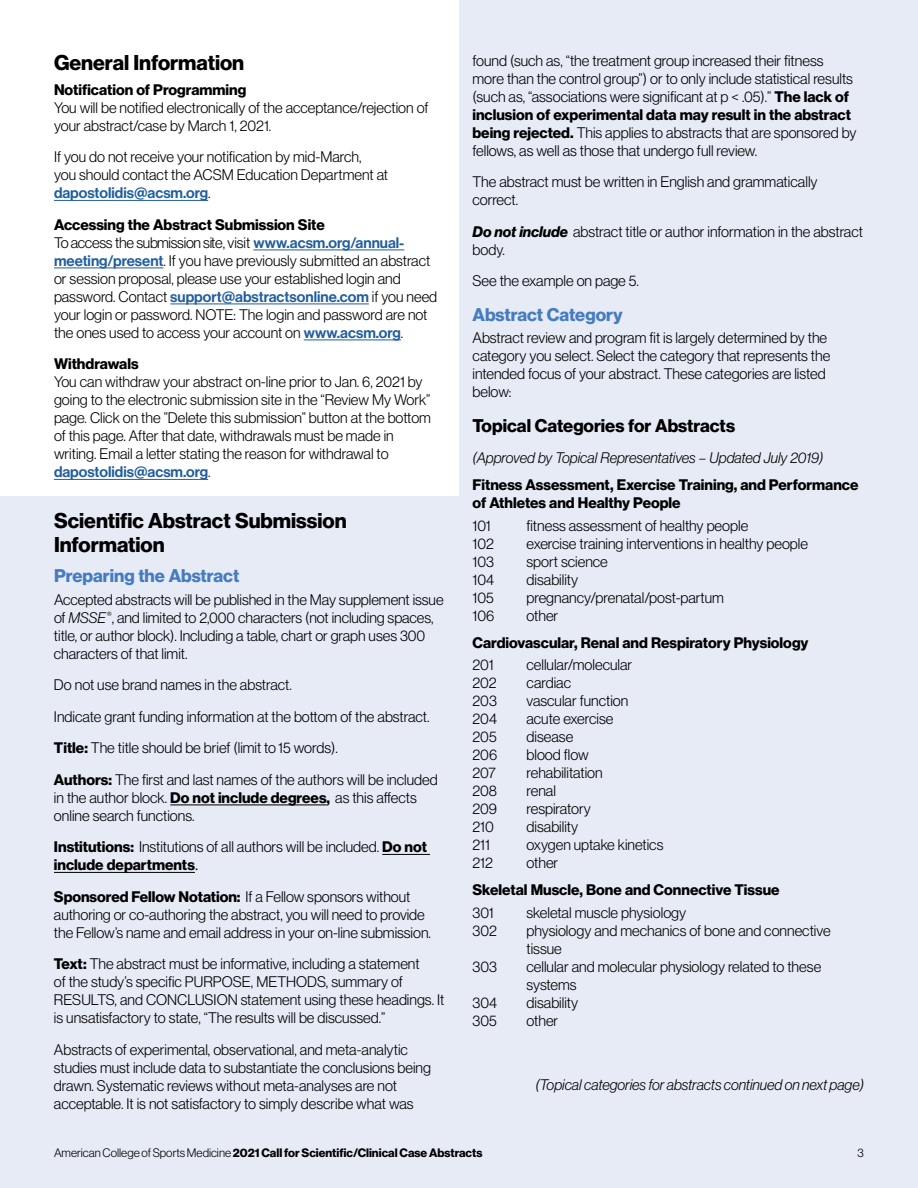
<style>
.page{position:relative;width:918px;height:1188px;background:#fff}
.page>*{position:absolute;margin:0;border:0;box-sizing:border-box;transform-origin:0 0}
.t1{font:21px/24px "N Haas Grotesk DS Pro 75 Bd";color:#000}
.t2{font:18px "N Haas Grotesk DS Pro 75 Bd";color:#457cbf}
.t3{font:18px "N Haas Grotesk DS Pro 75 Bd";color:#000}
.t4{font:15px/18px "N Haas Grotesk DS Pro 45 Lt";color:#000}
.t5{font:15px/31.5px "N Haas Grotesk DS Pro 75 Bd";color:#000}
.t6{font:15px "N Haas Grotesk DS Pro 46 Lt It";color:#000}
.t7{font:15px "N Haas Grotesk DS Pro 65 Md";color:#215e9e}
.t8{font:12px "N Haas Grotesk DS Pro 75 Bd";color:#000}
.t9{font:12px "N Haas Grotesk DS Pro 45 Lt";color:#000}
.s1{font-family:"N Haas Grotesk DS Pro 45 Lt";color:#000}
.s2{font-family:"N Haas Grotesk DS Pro 65 Md";color:#215e9e}
.s3{font-family:"N Haas Grotesk DS Pro 46 Lt It"}
.s4{font-family:"N Haas Grotesk DS Pro 75 Bd"}
.s5{font-family:"Adobe Caslon"}
.s6{font-family:"N Haas Grotesk DS Pro 45 Lt"}
.s7{font-family:"N Haas Grotesk DS Pro 76 Bd It"}
</style>
<div class="page">
<div style="left:0;top:497px;width:459px;height:691px;background:#e7ebf6"></div>
<div style="left:459px;top:0;width:459px;height:1188px;background:#e7ebf6"></div>
<hr style="left:54px;top:200px;width:154px;height:1px;background:#215e9e">
<hr style="left:253px;top:250px;width:151px;height:1px;background:#215e9e">
<hr style="left:54px;top:268px;width:110px;height:1px;background:#215e9e">
<hr style="left:170px;top:304px;width:199px;height:1px;background:#215e9e">
<hr style="left:304px;top:340px;width:97px;height:1px;background:#215e9e">
<hr style="left:54px;top:479px;width:154px;height:1px;background:#215e9e">
<hr style="left:170px;top:805px;width:157px;height:1px;background:#000">
<hr style="left:382px;top:854px;width:48px;height:1px;background:#000">
<hr style="left:54px;top:872px;width:141px;height:1px;background:#000">
<h1 class="t1" style="left:54px;top:51px;width:192px">General Information</h1>
<p class="t5" style="left:54px;top:74px;width:194px">Notification of Programming</p>
<p class="t4" style="left:54px;top:99px;width:376px">You will be notified electronically of the acceptance/rejection of your abstract/case by March 1, 2021.</p>
<p class="t4" style="left:54px;top:148px;width:336px">If you do not receive your notification by mid-March,<br>you should contact the ACSM Education Department at</p>
<p class="t7" style="left:54px;top:184px;width:158px">dapostolidis@acsm.org<span class="s1">.</span></p>
<p class="t5" style="left:54px;top:209px;width:272px">Accessing the Abstract Submission Site</p>
<p class="t4" style="left:54px;top:234px;width:378px">To access the submission site, visit <span class="s2">www.acsm.org/annual&shy;meeting/present</span>. If you have previously submitted an abstract or session proposal, please use your established login and</p>
<p class="t7" style="left:54px;top:288px;width:385px"><span class="s1">password. Contact</span> support@abstractsonline.com <span class="s1">if you need</span></p>
<p class="t4" style="left:54px;top:306px;width:375px">your login or password. NOTE: The login and password are not the ones used to access your account on <span class="s2">www.acsm.org</span>.</p>
<p class="t5" style="left:54px;top:349px;width:86px">Withdrawals</p>
<p class="t4" style="left:54px;top:373px;width:379px">You can withdraw your abstract on-line prior to Jan. 6, 2021 by going to the electronic submission site in the “Review My Work” page. Click on the ”Delete this submission” button at the bottom of this page. After that date, withdrawals must be made in writing. Email a letter stating the reason for withdrawal to</p>
<p class="t7" style="left:54px;top:463px;width:158px">dapostolidis@acsm.org<span class="s1">.</span></p>
<h1 class="t1" style="left:54px;top:509px;width:294px">Scientific Abstract Submission<br>Information</h1>
<p class="t2" style="left:54px;top:566px;width:187px">Preparing the Abstract</p>
<p class="t4" style="left:54px;top:591px;width:391px">Accepted abstracts will be published in the May supplement issue of <span class="s3">MSSE</span><sup>®</sup>, and limited to 2,000 characters (not including spaces, title, or author block). Including a table, chart or graph uses 300 characters of that limit.</p>
<p class="t4" style="left:54px;top:669px;width:385px;line-height:31.5px">Do not use brand names in the abstract.<br>Indicate grant funding information at the bottom of the abstract.<br><span class="s4">Title:</span> The title should be brief (limit to 15 words).<br><span class="s4">Authors:</span> The first and last names of the authors will be included</p>
<p class="t4" style="left:54px;top:789px;width:364px">in the author block. <span class="s4">Do not include degrees,</span> as this affects online search functions.</p>
<p class="t4" style="left:54px;top:838px;width:374px"><span class="s4">Institutions:</span> Institutions of all authors will be included. <span class="s4">Do not</span></p>
<p class="t5" style="left:54px;top:850px;width:358px">include departments<span class="s5">.<br></span>Sponsored Fellow Notation: <span class="s6">If a Fellow sponsors without</span></p>
<p class="t4" style="left:54px;top:906px;width:378px">authoring or co-authoring the abstract, you will need to provide the Fellow’s name and email address in your on-line submission.</p>
<p class="t4" style="left:54px;top:955px;width:392px"><span class="s4">Text:</span> The abstract must be informative, including a statement<br>of the study’s specific PURPOSE, METHODS, summary of RESULTS, and CONCLUSION statement using these headings. It is unsatisfactory to state, “The results will be discussed.”</p>
<p class="t4" style="left:54px;top:1041px;width:379px">Abstracts of experimental, observational, and meta-analytic studies must include data to substantiate the conclusions being drawn. Systematic reviews without meta-analyses are not acceptable. It is not satisfactory to simply describe what was</p>
<p class="t4" style="left:472px;top:51px;width:382px">found (such as, “the treatment group increased their fitness more than the control group”) or to only include statistical results (such as, “associations were significant at p &lt; .05).” <span class="s4">The lack of</span></p>
<p class="t5" style="left:472px;top:99px;width:380px">inclusion of experimental data may result in the abstract</p>
<p class="t4" style="left:472px;top:123px;width:386px"><span class="s4">being rejected.</span> This applies to abstracts that are sponsored by fellows, as well as those that undergo full review.</p>
<p class="t4" style="left:472px;top:173px;width:347px">The abstract must be written in English and grammatically correct.</p>
<p class="t4" style="left:472px;top:222px;width:392px"><span class="s7">Do not include</span> abstract title or author information in the abstract body.</p>
<p class="t4" style="left:472px;top:272px;width:168px">See the example on page 5.</p>
<p class="t2" style="left:472px;top:304px;width:152px">Abstract Category</p>
<p class="t4" style="left:472px;top:329px;width:359px">Abstract review and program fit is largely determined by the category you select. Select the category that represents the intended focus of your abstract. These categories are listed below:</p>
<p class="t3" style="left:472px;top:415px;width:264px">Topical Categories for Abstracts</p>
<p class="t6" style="left:472px;top:449px;width:352px">(Approved by Topical Representatives – Updated July 2019)</p>
<p class="t5" style="left:472px;top:476px;width:387px;line-height:18px">Fitness Assessment, Exercise Training, and Performance of Athletes and Healthy People</p>
<p class="t4" style="left:472px;top:516px;width:20px">101</p>
<p class="t4" style="left:526px;top:516px;width:223px">fitness assessment of healthy people</p>
<p class="t4" style="left:472px;top:534px;width:23px">102</p>
<p class="t4" style="left:526px;top:534px;width:283px">exercise training interventions in healthy people</p>
<p class="t4" style="left:472px;top:552px;width:23px">103</p>
<p class="t4" style="left:526px;top:552px;width:83px">sport science</p>
<p class="t4" style="left:472px;top:570px;width:23px">104</p>
<p class="t4" style="left:526px;top:570px;width:53px">disability</p>
<p class="t4" style="left:472px;top:588px;width:23px">105</p>
<p class="t4" style="left:526px;top:588px;width:199px">pregnancy/prenatal/post-partum</p>
<p class="t4" style="left:472px;top:606px;width:23px">106</p>
<p class="t4" style="left:526px;top:606px;width:33px">other</p>
<p class="t5" style="left:472px;top:627px;width:338px">Cardiovascular, Renal and Respiratory Physiology</p>
<p class="t4" style="left:472px;top:656px;width:23px">201</p>
<p class="t4" style="left:526px;top:656px;width:107px">cellular/molecular</p>
<p class="t4" style="left:472px;top:674px;width:26px">202</p>
<p class="t4" style="left:526px;top:674px;width:46px">cardiac</p>
<p class="t4" style="left:472px;top:692px;width:26px">203</p>
<p class="t4" style="left:526px;top:692px;width:103px">vascular function</p>
<p class="t4" style="left:472px;top:710px;width:26px">204</p>
<p class="t4" style="left:526px;top:710px;width:88px">acute exercise</p>
<p class="t4" style="left:472px;top:728px;width:26px">205</p>
<p class="t4" style="left:526px;top:728px;width:48px">disease</p>
<p class="t4" style="left:472px;top:746px;width:26px">206</p>
<p class="t4" style="left:526px;top:746px;width:64px">blood flow</p>
<p class="t4" style="left:472px;top:764px;width:25px">207</p>
<p class="t4" style="left:526px;top:764px;width:78px">rehabilitation</p>
<p class="t4" style="left:472px;top:782px;width:26px">208</p>
<p class="t4" style="left:526px;top:782px;width:31px">renal</p>
<p class="t4" style="left:472px;top:800px;width:26px">209</p>
<p class="t4" style="left:526px;top:800px;width:66px">respiratory</p>
<p class="t4" style="left:472px;top:818px;width:23px">210</p>
<p class="t4" style="left:526px;top:818px;width:53px">disability</p>
<p class="t4" style="left:472px;top:836px;width:19px">211</p>
<p class="t4" style="left:526px;top:836px;width:139px">oxygen uptake kinetics</p>
<p class="t4" style="left:472px;top:854px;width:22px">212</p>
<p class="t4" style="left:526px;top:854px;width:33px">other</p>
<p class="t5" style="left:472px;top:874px;width:309px">Skeletal Muscle, Bone and Connective Tissue</p>
<p class="t4" style="left:472px;top:903px;width:23px">301</p>
<p class="t4" style="left:526px;top:903px;width:161px">skeletal muscle physiology</p>
<p class="t4" style="left:472px;top:921px;width:26px">302</p>
<p class="t4" style="left:526px;top:921px;width:306px">physiology and mechanics of bone and connective tissue</p>
<p class="t4" style="left:472px;top:957px;width:26px">303</p>
<p class="t4" style="left:526px;top:957px;width:296px">cellular and molecular physiology related to these systems</p>
<p class="t4" style="left:472px;top:993px;width:26px">304</p>
<p class="t4" style="left:526px;top:993px;width:53px">disability</p>
<p class="t4" style="left:472px;top:1011px;width:26px">305</p>
<p class="t4" style="left:526px;top:1011px;width:33px">other</p>
<p class="t6" style="left:535px;top:1076px;width:330px">(Topical categories for abstracts continued on next page)</p>
<p class="t8" style="left:54px;top:1145px;width:430px"><span class="s6">American College of Sports Medicine</span> 2021 Call for Scientific/Clinical Case Abstracts</p>
<p class="t9" style="left:858px;top:1146px;width:8px">3</p>
</div>
